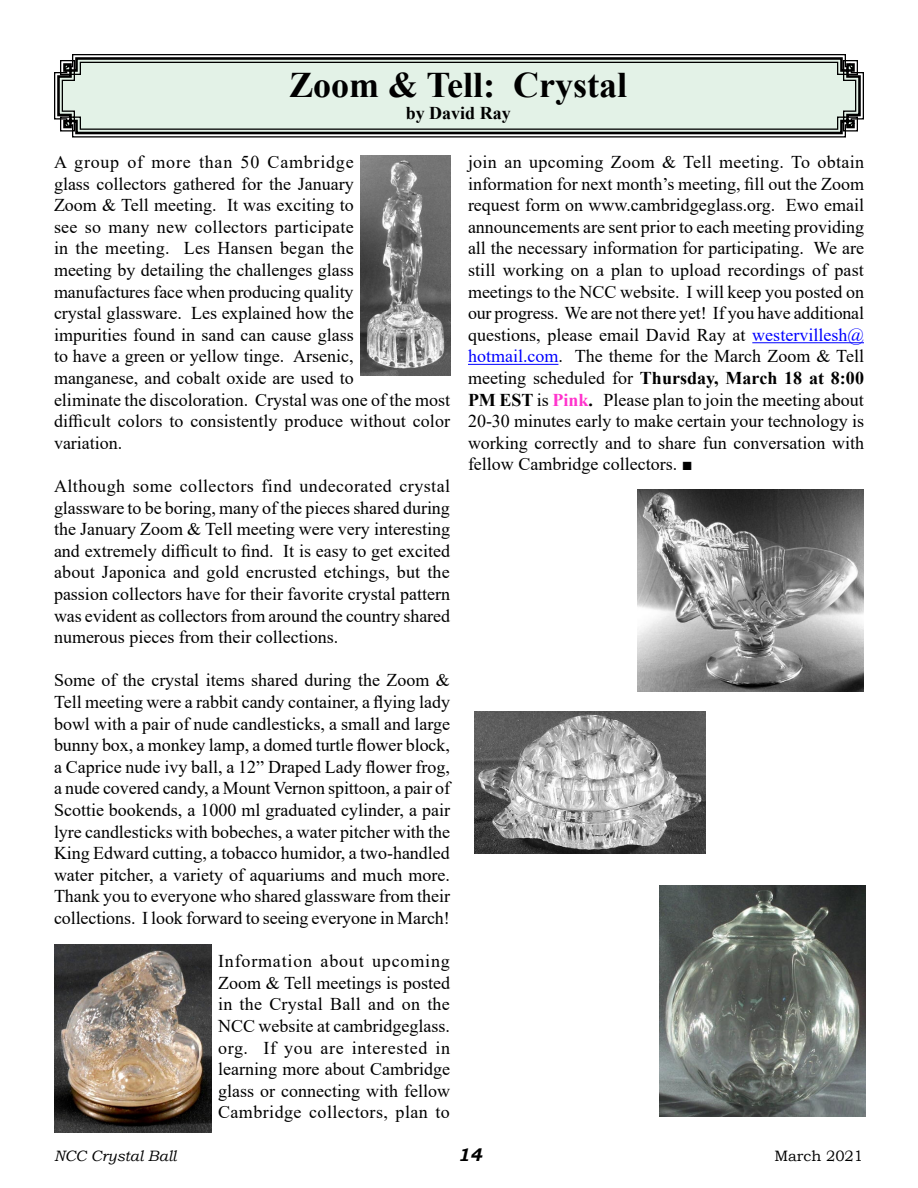
<style>
.page{position:relative;width:918px;height:1188px;background:#fff}
.page>*{position:absolute;margin:0;border:0;box-sizing:border-box;transform-origin:0 0}
.t1{font:700 36px "Times New Roman";color:#000}
.t2{font:18px/21.6px "Times New Roman";color:#000;text-align:justify}
.t3{font:700 18px "Times New Roman";color:#000}
.Body_Text{font:italic 700 18px "Bookman Old Style";color:#000}
.Body_Text-2{font:italic 15px "Bookman Old Style";color:#000}
.Body_Text-3{font:15px "Bookman Old Style";color:#000}
.s1{color:#00f}
.s2{font-weight:700}
.s3{font-weight:700;color:#f3c}
</style>
<div class="page">
<svg style="left:54px;top:54px;width:810px;height:84px;background:#666"></svg>
<svg style="left:56px;top:56px;width:806px;height:80px"></svg>
<svg style="left:59px;top:59px;width:800px;height:73px;background:#d3e1d7"></svg>
<hr style="left:752px;top:342px;width:112px;height:1px;background:#00f">
<hr style="left:468px;top:364px;width:90px;height:1px;background:#00f">
<img style="left:360px;top:156px;width:91px;height:219px">
<img style="left:54px;top:945px;width:157px;height:187px">
<img style="left:638px;top:490px;width:226px;height:201px">
<img style="left:474px;top:712px;width:232px;height:141px">
<img style="left:659px;top:886px;width:206px;height:231px">
<p class="t1" style="left:289px;top:59px;width:340px">Zoom &amp; Tell: Crystal</p>
<p class="t3" style="left:406px;top:100px;width:107px">by David Ray</p>
<p class="t2" style="left:468px;top:151px;width:398px">join an upcoming Zoom &amp; Tell meeting. To obtain information for next month’s meeting, fill out the Zoom request form on www.cambridgeglass.org. Ewo email announcements are sent prior to each meeting providing all the necessary information for participating. We are still working on a plan to upload recordings of past meetings to the NCC website. I will keep you posted on our progress. We are not there yet! If you have additional questions, please email David Ray at <span class="s1">westervillesh@ hotmail.com</span>. The theme for the March Zoom &amp; Tell meeting scheduled for <span class="s2">Thursday, March 18 at 8:00<br>PM EST</span> is <span class="s3">Pink</span><span class="s2">.</span> Please plan to join the meeting about 20-30 minutes early to make certain your technology is working correctly and to share fun conversation with fellow Cambridge collectors. ■</p>
<p class="t2" style="left:54px;top:151px;width:398px;text-align:left">A group of more than 50 Cambridge<br>glass collectors gathered for the January<br>Zoom &amp; Tell meeting. It was exciting to<br>see so many new collectors participate<br>in the meeting. Les Hansen began the<br>meeting by detailing the challenges glass manufactures face when producing quality<br>crystal glassware. Les explained how the<br>impurities found in sand can cause glass<br>to have a green or yellow tinge. Arsenic,<br>manganese, and cobalt oxide are used to<br>eliminate the discoloration. Crystal was one of the most difficult colors to consistently produce without color variation.</p>
<p class="t2" style="left:54px;top:475px;width:398px">Although some collectors find undecorated crystal glassware to be boring, many of the pieces shared during the January Zoom &amp; Tell meeting were very interesting and extremely difficult to find. It is easy to get excited about Japonica and gold encrusted etchings, but the passion collectors have for their favorite crystal pattern was evident as collectors from around the country shared numerous pieces from their collections.</p>
<p class="t2" style="left:54px;top:669px;width:398px">Some of the crystal items shared during the Zoom &amp; Tell meeting were a rabbit candy container, a flying lady bowl with a pair of nude candlesticks, a small and large bunny box, a monkey lamp, a domed turtle flower block, a Caprice nude ivy ball, a 12” Draped Lady flower frog, a nude covered candy, a Mount Vernon spittoon, a pair of Scottie bookends, a 1000 ml graduated cylinder, a pair lyre candlesticks with bobeches, a water pitcher with the King Edward cutting, a tobacco humidor, a two-handled water pitcher, a variety of aquariums and much more.<br>Thank you to everyone who shared glassware from their collections. I look forward to seeing everyone in March!</p>
<p class="t2" style="left:218px;top:950px;width:233px;text-align:left">Information about upcoming<br>Zoom &amp; Tell meetings is posted in the Crystal Ball and on the<br>NCC website at cambridgeglass. org. If you are interested in learning more about Cambridge glass or connecting with fellow<br>Cambridge collectors, plan to</p>
<p class="Body_Text-2" style="left:54px;top:1146px;width:124px">NCC Crystal Ball</p>
<p class="Body_Text" style="left:458px;top:1142px;width:26px">14</p>
<p class="Body_Text-3" style="left:774px;top:1146px;width:90px">March 2021</p>
</div>
